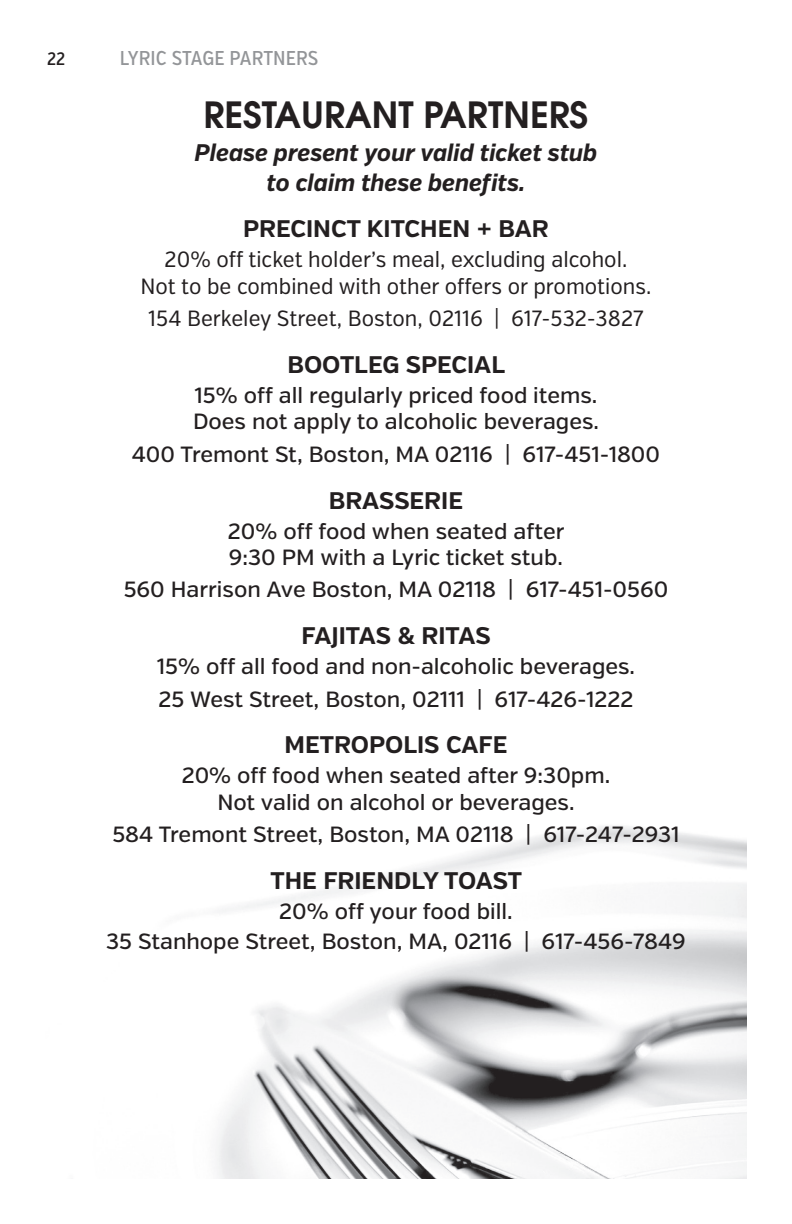
<style>
.page{position:relative;width:792px;height:1224px;background:#fff}
.page>*{position:absolute;margin:0;border:0;box-sizing:border-box;transform-origin:0 0}
.t1{font:600 36px "Avant Garde";color:#231f20}
.t2{font:700 24px "Verb";color:#231f20}
.t3{font:italic 700 24px/30px "Verb Cond";color:#231f20;text-align:center}
.t4{font:500 22px/26.4px "Verb";color:#231f20}
.t5{font:22px/26.4px "Verb Cond";color:#231f20;text-align:center}
.t6{font:500 20px "Verb Ex Cond";color:#939598}
.t7{font:500 18px "Verb Ex Cond";color:#231f20}
</style>
<div class="page">
<img style="left:216px;top:826px;width:531px;height:353px">
<p class="t7" style="left:47px;top:48px;width:20px">22</p>
<p class="t6" style="left:120px;top:46px;width:200px">LYRIC STAGE PARTNERS</p>
<h1 class="t1" style="left:204px;top:91px;width:386px">RESTAURANT PARTNERS</h1>
<p class="t3" style="left:195px;top:138px;width:404px">Please present your valid ticket stub to claim these benefits.</p>
<p class="t2" style="left:243px;top:215px;width:307px">PRECINCT KITCHEN + BAR</p>
<p class="t5" style="left:141px;top:247px;width:512px">20% off ticket holder’s meal, excluding alcohol.<br>Not to be combined with other offers or promotions.</p>
<p class="t5" style="left:148px;top:306px;width:497px">154 Berkeley Street, Boston, 02116 | 617-532-3827</p>
<p class="t2" style="left:288px;top:350px;width:219px">BOOTLEG SPECIAL</p>
<p class="t4" style="left:193px;top:383px;width:407px">15% off all regularly priced food items.<br>Does not apply to alcoholic beverages.</p>
<p class="t4" style="left:132px;top:441px;width:530px">400 Tremont St, Boston, MA 02116 | 617-451-1800</p>
<p class="t2" style="left:329px;top:486px;width:136px">BRASSERIE</p>
<p class="t4" style="left:228px;top:518px;width:338px">20% off food when seated after<br>9:30 PM with a Lyric ticket stub.</p>
<p class="t4" style="left:124px;top:577px;width:546px">560 Harrison Ave Boston, MA 02118 | 617-451-0560</p>
<p class="t2" style="left:301px;top:621px;width:191px">FAJITAS &amp; RITAS</p>
<p class="t4" style="left:157px;top:651px;width:480px;line-height:32.4px">15% off all food and non-alcoholic beverages.<br>25 West Street, Boston, 02111 | 617-426-1222</p>
<p class="t2" style="left:285px;top:731px;width:224px">METROPOLIS CAFE</p>
<p class="t4" style="left:182px;top:763px;width:430px;text-align:center">20% off food when seated after 9:30pm.<br>Not valid on alcohol or beverages.</p>
<p class="t4" style="left:112px;top:822px;width:569px">584 Tremont Street, Boston, MA 02118 | 617-247-2931</p>
<p class="t2" style="left:271px;top:866px;width:253px">THE FRIENDLY TOAST</p>
<p class="t4" style="left:106px;top:897px;width:581px;line-height:30px;text-align:center">20% off your food bill.<br>35 Stanhope Street, Boston, MA, 02116 | 617-456-7849</p>
</div>
